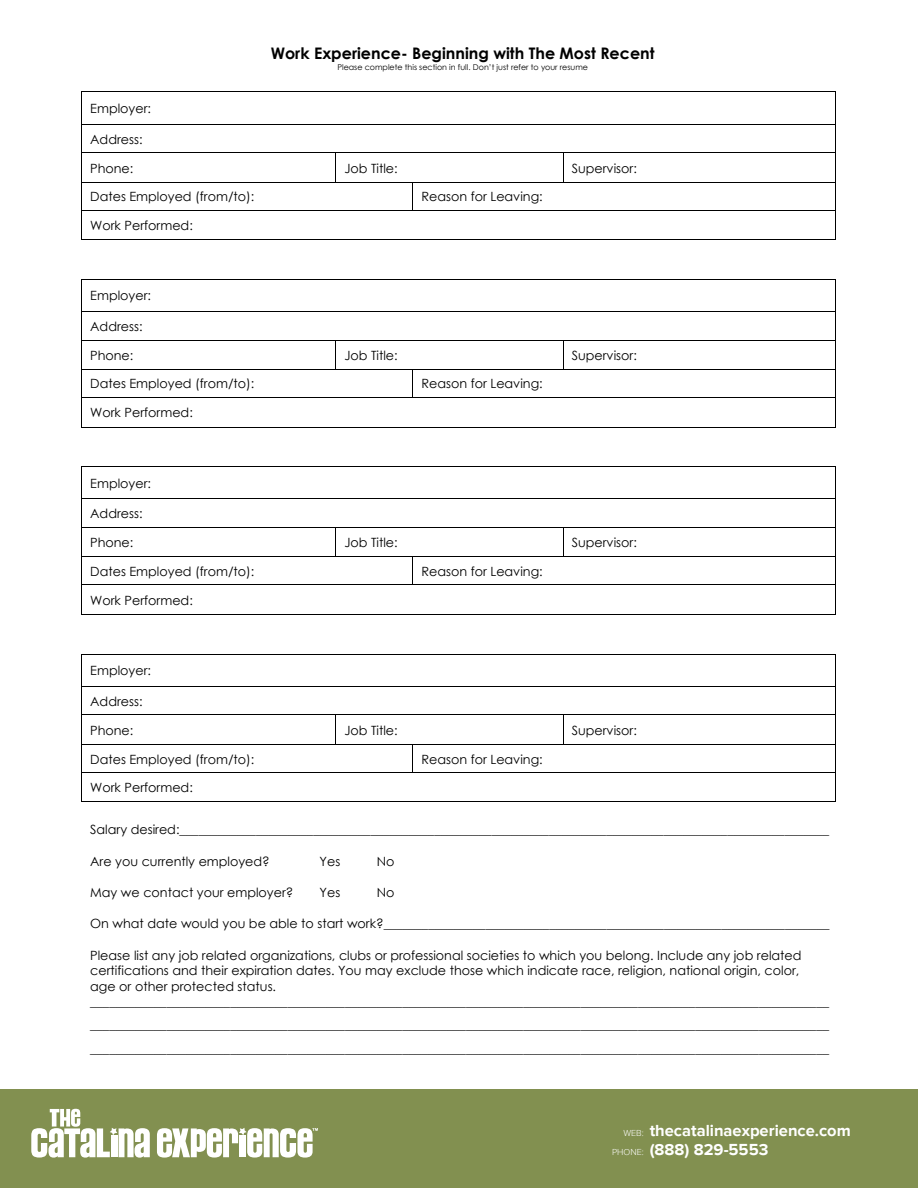
<style>
.page{position:relative;width:918px;height:1188px;background:#fff}
.page>*{position:absolute;margin:0;border:0;box-sizing:border-box;transform-origin:0 0}
.t1{font:700 16.5px/19.8px "Proxima Nova";color:#fff}
.t2{font:700 15.9px "Century Gothic";color:#000}
.t3{font:12.75px/15.5px "Century Gothic";color:#000}
.t4{font:7.95px "Century Gothic";color:#000}
.s1{font-weight:300;font-size:9px}
</style>
<div class="page">
<div style="left:0;top:1090px;width:918px;height:98px;background:#829050"></div>
<svg style="left:31px;top:1109px;width:119px;height:49px"></svg>
<svg style="left:157px;top:1128px;width:161px;height:30px"></svg>
<hr style="left:82px;top:91px;width:753px;height:1px;background:#000">
<hr style="left:81px;top:92px;width:1px;height:32px;background:#000">
<hr style="left:835px;top:92px;width:1px;height:32px;background:#000">
<hr style="left:82px;top:124px;width:753px;height:1px;background:#000">
<hr style="left:82px;top:152px;width:253px;height:1px;background:#000">
<hr style="left:336px;top:152px;width:227px;height:1px;background:#000">
<hr style="left:563px;top:152px;width:272px;height:1px;background:#000">
<hr style="left:82px;top:182px;width:253px;height:1px;background:#000">
<svg style="left:335px;top:152px;width:1px;height:31px"></svg>
<hr style="left:336px;top:182px;width:77px;height:1px;background:#000">
<hr style="left:413px;top:182px;width:150px;height:1px;background:#000">
<svg style="left:563px;top:153px;width:1px;height:29px"></svg>
<hr style="left:563px;top:182px;width:272px;height:1px;background:#000">
<hr style="left:82px;top:210px;width:331px;height:1px;background:#000">
<hr style="left:413px;top:210px;width:422px;height:1px;background:#000">
<svg style="left:81px;top:124px;width:1px;height:116px"></svg>
<hr style="left:82px;top:239px;width:753px;height:1px;background:#000">
<svg style="left:835px;top:124px;width:1px;height:116px"></svg>
<hr style="left:82px;top:279px;width:753px;height:1px;background:#000">
<hr style="left:81px;top:280px;width:1px;height:31px;background:#000">
<hr style="left:835px;top:280px;width:1px;height:31px;background:#000">
<hr style="left:82px;top:311px;width:753px;height:1px;background:#000">
<hr style="left:82px;top:340px;width:253px;height:1px;background:#000">
<hr style="left:336px;top:340px;width:227px;height:1px;background:#000">
<hr style="left:563px;top:340px;width:272px;height:1px;background:#000">
<hr style="left:82px;top:369px;width:253px;height:1px;background:#000">
<svg style="left:335px;top:340px;width:1px;height:30px"></svg>
<hr style="left:336px;top:369px;width:77px;height:1px;background:#000">
<hr style="left:413px;top:369px;width:150px;height:1px;background:#000">
<svg style="left:563px;top:341px;width:1px;height:28px"></svg>
<hr style="left:563px;top:369px;width:272px;height:1px;background:#000">
<hr style="left:82px;top:397px;width:331px;height:1px;background:#000">
<hr style="left:413px;top:397px;width:422px;height:1px;background:#000">
<svg style="left:81px;top:311px;width:1px;height:117px"></svg>
<hr style="left:82px;top:427px;width:753px;height:1px;background:#000">
<svg style="left:835px;top:311px;width:1px;height:117px"></svg>
<hr style="left:82px;top:466px;width:753px;height:1px;background:#000">
<hr style="left:81px;top:467px;width:1px;height:32px;background:#000">
<hr style="left:835px;top:467px;width:1px;height:32px;background:#000">
<hr style="left:82px;top:499px;width:753px;height:1px;background:#000">
<hr style="left:82px;top:527px;width:253px;height:1px;background:#000">
<hr style="left:336px;top:527px;width:227px;height:1px;background:#000">
<hr style="left:563px;top:527px;width:272px;height:1px;background:#000">
<hr style="left:82px;top:557px;width:253px;height:1px;background:#000">
<svg style="left:335px;top:527px;width:1px;height:30px"></svg>
<hr style="left:336px;top:557px;width:77px;height:1px;background:#000">
<hr style="left:413px;top:557px;width:150px;height:1px;background:#000">
<svg style="left:563px;top:528px;width:1px;height:29px"></svg>
<hr style="left:563px;top:557px;width:272px;height:1px;background:#000">
<hr style="left:82px;top:585px;width:331px;height:1px;background:#000">
<hr style="left:413px;top:585px;width:422px;height:1px;background:#000">
<svg style="left:81px;top:499px;width:1px;height:116px"></svg>
<hr style="left:82px;top:614px;width:753px;height:1px;background:#000">
<svg style="left:835px;top:499px;width:1px;height:116px"></svg>
<hr style="left:82px;top:654px;width:753px;height:1px;background:#000">
<hr style="left:81px;top:655px;width:1px;height:31px;background:#000">
<hr style="left:835px;top:655px;width:1px;height:31px;background:#000">
<hr style="left:82px;top:686px;width:753px;height:1px;background:#000">
<hr style="left:82px;top:715px;width:253px;height:1px;background:#000">
<hr style="left:336px;top:715px;width:227px;height:1px;background:#000">
<hr style="left:563px;top:715px;width:272px;height:1px;background:#000">
<hr style="left:82px;top:744px;width:253px;height:1px;background:#000">
<svg style="left:335px;top:715px;width:1px;height:30px"></svg>
<hr style="left:336px;top:744px;width:77px;height:1px;background:#000">
<hr style="left:413px;top:744px;width:150px;height:1px;background:#000">
<svg style="left:563px;top:716px;width:1px;height:28px"></svg>
<hr style="left:563px;top:744px;width:272px;height:1px;background:#000">
<hr style="left:82px;top:772px;width:331px;height:1px;background:#000">
<hr style="left:413px;top:772px;width:422px;height:1px;background:#000">
<svg style="left:81px;top:686px;width:1px;height:116px"></svg>
<hr style="left:82px;top:802px;width:753px;height:1px;background:#000">
<svg style="left:835px;top:686px;width:1px;height:116px"></svg>
<p class="t2" style="left:271px;top:47px;width:385px">Work Experience- Beginning with The Most Recent</p>
<p class="t4" style="left:337px;top:64px;width:252px">Please complete this section in full. Don’t just refer to your resume</p>
<p class="t3" style="left:90px;top:101px;width:62px">Employer:</p>
<p class="t3" style="left:90px;top:132px;width:54px">Address:</p>
<p class="t3" style="left:90px;top:161px;width:45px">Phone:</p>
<p class="t3" style="left:344px;top:161px;width:55px">Job Title:</p>
<p class="t3" style="left:572px;top:161px;width:67px">Supervisor:</p>
<p class="t3" style="left:90px;top:190px;width:166px">Dates Employed (from/to):</p>
<p class="t3" style="left:421px;top:190px;width:123px">Reason for Leaving:</p>
<p class="t3" style="left:90px;top:219px;width:104px">Work Performed:</p>
<p class="t3" style="left:90px;top:289px;width:62px">Employer:</p>
<p class="t3" style="left:90px;top:320px;width:54px">Address:</p>
<p class="t3" style="left:90px;top:349px;width:45px">Phone:</p>
<p class="t3" style="left:344px;top:349px;width:55px">Job Title:</p>
<p class="t3" style="left:572px;top:349px;width:67px">Supervisor:</p>
<p class="t3" style="left:90px;top:377px;width:166px">Dates Employed (from/to):</p>
<p class="t3" style="left:421px;top:377px;width:123px">Reason for Leaving:</p>
<p class="t3" style="left:90px;top:406px;width:104px">Work Performed:</p>
<p class="t3" style="left:90px;top:476px;width:62px">Employer:</p>
<p class="t3" style="left:90px;top:507px;width:54px">Address:</p>
<p class="t3" style="left:90px;top:536px;width:45px">Phone:</p>
<p class="t3" style="left:344px;top:536px;width:55px">Job Title:</p>
<p class="t3" style="left:572px;top:536px;width:67px">Supervisor:</p>
<p class="t3" style="left:90px;top:565px;width:166px">Dates Employed (from/to):</p>
<p class="t3" style="left:421px;top:565px;width:123px">Reason for Leaving:</p>
<p class="t3" style="left:90px;top:594px;width:104px">Work Performed:</p>
<p class="t3" style="left:90px;top:664px;width:62px">Employer:</p>
<p class="t3" style="left:90px;top:694px;width:54px">Address:</p>
<p class="t3" style="left:90px;top:723px;width:45px">Phone:</p>
<p class="t3" style="left:344px;top:723px;width:55px">Job Title:</p>
<p class="t3" style="left:572px;top:723px;width:67px">Supervisor:</p>
<p class="t3" style="left:90px;top:752px;width:166px">Dates Employed (from/to):</p>
<p class="t3" style="left:421px;top:752px;width:123px">Reason for Leaving:</p>
<p class="t3" style="left:90px;top:781px;width:104px">Work Performed:</p>
<p class="t3" style="left:90px;top:823px;width:741px">Salary desired:______________________________________________________________________________________________________</p>
<p class="t3" style="left:90px;top:854px;width:181px">Are you currently employed?</p>
<p class="t3" style="left:320px;top:854px;width:22px">Yes</p>
<p class="t3" style="left:377px;top:854px;width:19px">No</p>
<p class="t3" style="left:90px;top:886px;width:205px">May we contact your employer?</p>
<p class="t3" style="left:320px;top:886px;width:22px">Yes</p>
<p class="t3" style="left:377px;top:886px;width:19px">No</p>
<p class="t3" style="left:90px;top:917px;width:741px">On what date would you be able to start work?______________________________________________________________________</p>
<p class="t3" style="left:90px;top:948px;width:740px">Please list any job related organizations, clubs or professional societies to which you belong. Include any job related certifications and their expiration dates. You may exclude those which indicate race, religion, national origin, color,<br>age or other protected status. ____________________________________________________________________________________________________________________</p>
<p class="t3" style="left:90px;top:1014px;width:740px;line-height:23.5px">____________________________________________________________________________________________________________________ ____________________________________________________________________________________________________________________</p>
<p class="t1" style="left:612px;top:1121px;width:240px;text-indent:11px"><span class="s1">WEB:</span> thecatalinaexperience.com<br><span class="s1">PHONE:</span> (888) 829-5553</p>
</div>
